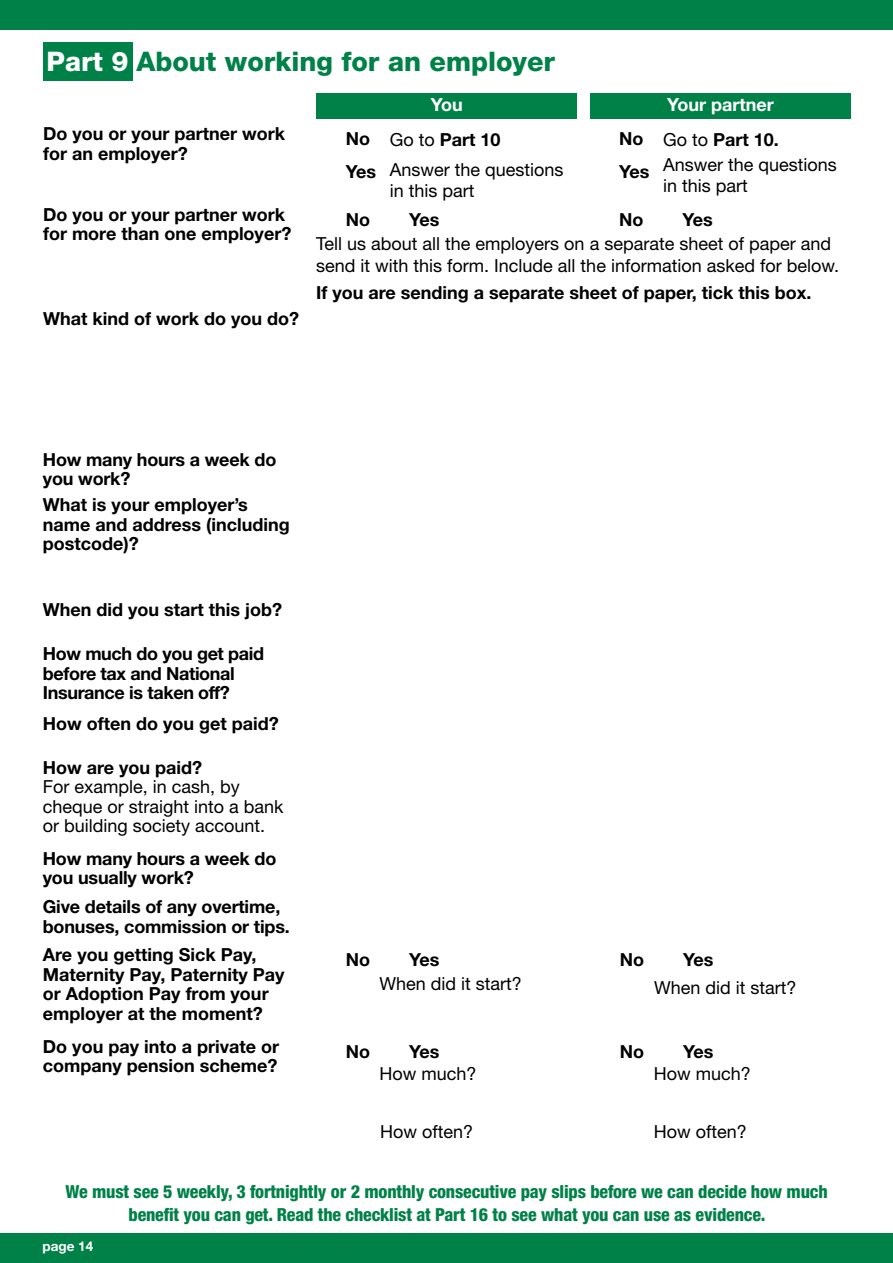
<style>
.page{position:relative;width:893px;height:1263px;background:#fff}
.page>*{position:absolute;margin:0;border:0;box-sizing:border-box;transform-origin:0 0}
.t1{font:800 27px "Helvetica Neue LT Std";color:#008148}
.t2{font:700 18px/19.5px "Helvetica Neue LT Std";color:#000}
.t3{font:18px/19.5px "Helvetica Neue LT Std";color:#000}
.t4{font:800 condensed 18px/22.5px "Helvetica Neue LT Std";letter-spacing:-.01em;color:#008148;text-align:center}
.t5{font:700 18px/19.5px "Helvetica Neue LT Std";letter-spacing:-.02em;color:#000}
.t6{font:700 18px "Helvetica Neue LT Std";color:#fff}
.t7{font:700 13.5px "Helvetica Neue LT Std";color:#fff}
.s1{color:#fff}
.s2{font-weight:700}
.s3{font-weight:400}
</style>
<div class="page">
<div style="left:0;top:0;width:893px;height:30px;background:#008148"></div>
<div style="left:0;top:1233px;width:893px;height:30px;background:#008148"></div>
<div style="left:43px;top:43px;width:89px;height:38px;background:#008148"></div>
<div style="left:316px;top:94px;width:261px;height:25px;background:#008148"></div>
<div style="left:590px;top:94px;width:261px;height:25px;background:#008148"></div>
<h1 class="t1" style="left:47px;top:46px;width:510px"><span class="s1">Part 9</span> About working for an employer</h1>
<p class="t6" style="left:431px;top:93px;width:34px">You</p>
<p class="t6" style="left:667px;top:93px;width:108px">Your partner</p>
<p class="t2" style="left:43px;top:124px;width:244px">Do you or your partner work for an employer?</p>
<p class="t2" style="left:346px;top:129px;width:26px">No</p>
<p class="t2" style="left:619px;top:129px;width:26px">No</p>
<p class="t3" style="left:346px;top:159px;width:219px"><span class="s2">Yes</span> Answer the questions</p>
<p class="t2" style="left:619px;top:161px;width:32px">Yes</p>
<p class="t3" style="left:390px;top:181px;width:86px">in this part</p>
<p class="t2" style="left:390px;top:129px;width:112px"><span class="s3">Go to</span> Part 10</p>
<p class="t2" style="left:663px;top:129px;width:117px"><span class="s3">Go to</span> Part 10.</p>
<p class="t3" style="left:663px;top:153px;width:175px;line-height:21.6px">Answer the questions in this part</p>
<p class="t2" style="left:43px;top:204px;width:250px">Do you or your partner work for more than one employer?</p>
<p class="t2" style="left:346px;top:209px;width:26px">No</p>
<p class="t2" style="left:409px;top:209px;width:32px">Yes</p>
<p class="t2" style="left:619px;top:209px;width:26px">No</p>
<p class="t2" style="left:682px;top:209px;width:32px">Yes</p>
<p class="t3" style="left:316px;top:233px;width:524px;line-height:21.6px">Tell us about all the employers on a separate sheet of paper and send it with this form. Include all the information asked for below.</p>
<p class="t2" style="left:316px;top:282px;width:497px">If you are sending a separate sheet of paper, tick this box.</p>
<p class="t2" style="left:43px;top:309px;width:257px">What kind of work do you do?</p>
<p class="t2" style="left:43px;top:449px;width:235px">How many hours a week do you work?</p>
<p class="t2" style="left:43px;top:495px;width:248px">What is your employer’s name and address (including postcode)?</p>
<p class="t2" style="left:43px;top:600px;width:241px">When did you start this job?</p>
<p class="t5" style="left:43px;top:644px;width:223px">How much do you get paid before tax and National<br>Insurance is taken off?</p>
<p class="t2" style="left:43px;top:713px;width:237px">How often do you get paid?</p>
<p class="t2" style="left:43px;top:757px;width:161px">How are you paid?</p>
<p class="t3" style="left:43px;top:777px;width:242px">For example, in cash, by cheque or straight into a bank or building society account.</p>
<p class="t2" style="left:43px;top:848px;width:235px">How many hours a week do you usually work?</p>
<p class="t2" style="left:43px;top:896px;width:249px">Give details of any overtime, bonuses, commission or tips.</p>
<p class="t2" style="left:43px;top:945px;width:243px">Are you getting Sick Pay,<br>Maternity Pay, Paternity Pay or Adoption Pay from your employer at the moment?</p>
<p class="t2" style="left:43px;top:1036px;width:238px">Do you pay into a private or company pension scheme?</p>
<p class="t2" style="left:346px;top:950px;width:26px">No</p>
<p class="t2" style="left:409px;top:950px;width:32px">Yes</p>
<p class="t3" style="left:379px;top:974px;width:144px">When did it start?</p>
<p class="t2" style="left:346px;top:1041px;width:26px">No</p>
<p class="t2" style="left:409px;top:1041px;width:32px">Yes</p>
<p class="t3" style="left:379px;top:1064px;width:99px">How much?</p>
<p class="t3" style="left:380px;top:1122px;width:94px">How often?</p>
<p class="t2" style="left:620px;top:950px;width:26px">No</p>
<p class="t2" style="left:683px;top:950px;width:32px">Yes</p>
<p class="t3" style="left:654px;top:977px;width:144px">When did it start?</p>
<p class="t2" style="left:620px;top:1041px;width:26px">No</p>
<p class="t2" style="left:683px;top:1041px;width:32px">Yes</p>
<p class="t3" style="left:654px;top:1064px;width:99px">How much?</p>
<p class="t3" style="left:654px;top:1122px;width:94px">How often?</p>
<p class="t4" style="left:66px;top:1180px;width:764px">We must see 5 weekly, 3 fortnightly or 2 monthly consecutive pay slips before we can decide how much benefit you can get. Read the checklist at Part 16 to see what you can use as evidence.</p>
<p class="t7" style="left:43px;top:1238px;width:52px">page 14</p>
</div>
